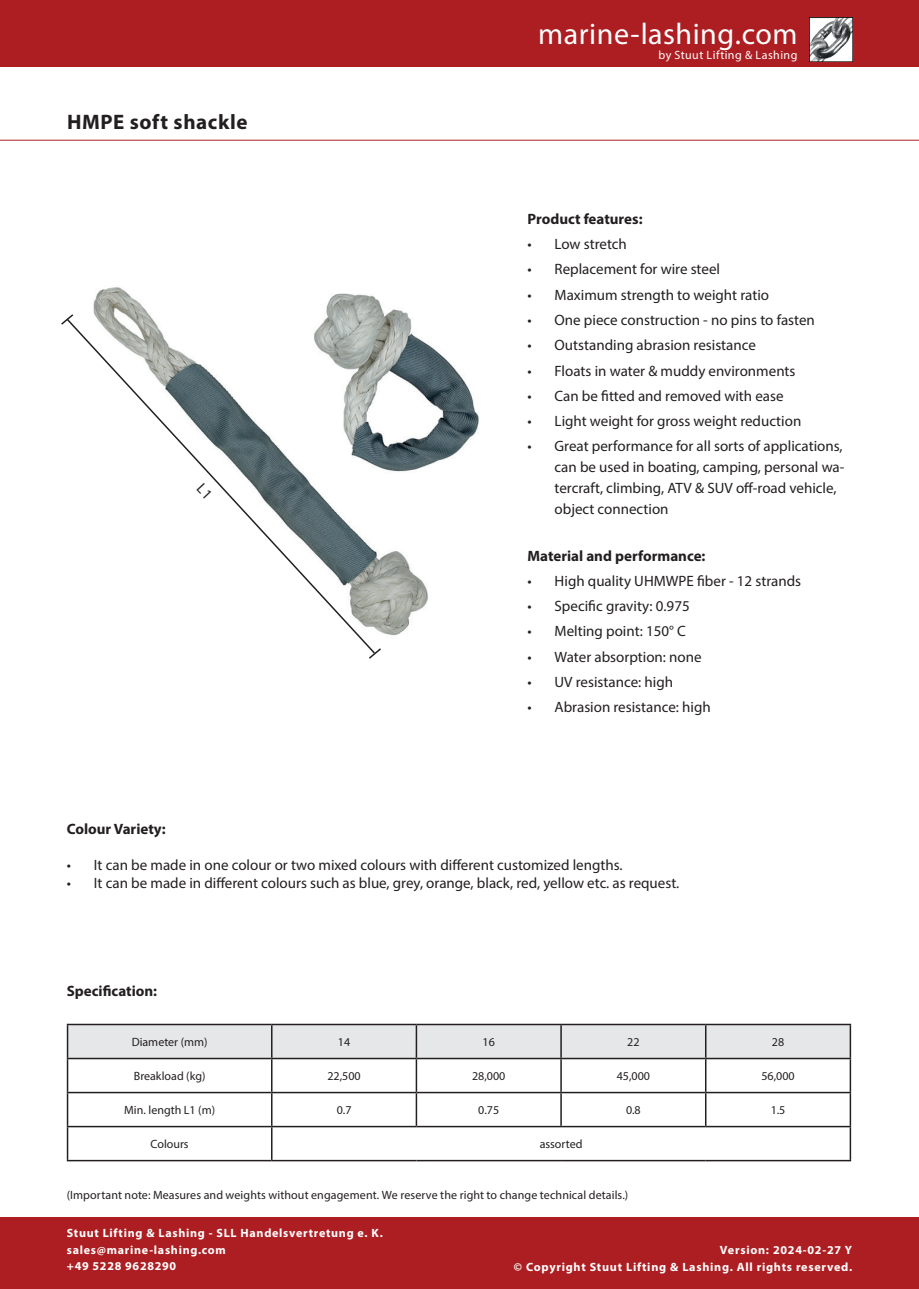
<style>
.page{position:relative;width:919px;height:1289px;background:#fff}
.page>*{position:absolute;margin:0;border:0;box-sizing:border-box;transform-origin:0 0}
.t1{font:30px "Myriad Pro";letter-spacing:.015em;color:#fff}
.t2{font:700 21px "Myriad Pro";letter-spacing:.03em;color:#231f20}
.t3{font:15px/21px "Myriad Pro";color:#231f20}
.t4{font:700 15px "Myriad Pro";color:#231f20}
.t5{font:12px "Myriad Pro";letter-spacing:.005em;color:#231f20}
.t6{font:700 12px/16.5px "Myriad Pro";letter-spacing:.06em;color:#fff}
.t7{font:12px "Myriad Pro";letter-spacing:.035em;color:#fff}
</style>
<div class="page">
<div style="left:0;top:0;width:918px;height:1288px;background:#ad1e22"></div>
<div style="left:0;top:67px;width:918px;height:1149px;background:#fff"></div>
<hr style="left:0;top:140px;width:918px;height:1px;background:#ad1e22">
<img style="left:809px;top:18px;width:43px;height:43px">
<div style="left:68px;top:1025px;width:781px;height:32px;background:#e6e7e9"></div>
<hr style="left:67px;top:1023px;width:205px;height:2px;background:#231f20">
<hr style="left:67px;top:1025px;width:1px;height:32px;background:#231f20">
<hr style="left:272px;top:1023px;width:144px;height:2px;background:#231f20">
<hr style="left:271px;top:1025px;width:1px;height:32px;background:#231f20">
<hr style="left:416px;top:1023px;width:145px;height:2px;background:#231f20">
<hr style="left:415px;top:1025px;width:2px;height:32px;background:#231f20">
<hr style="left:561px;top:1023px;width:144px;height:2px;background:#231f20">
<hr style="left:560px;top:1025px;width:1px;height:32px;background:#231f20">
<hr style="left:705px;top:1023px;width:146px;height:2px;background:#231f20">
<hr style="left:705px;top:1025px;width:1px;height:32px;background:#231f20">
<hr style="left:849px;top:1025px;width:2px;height:32px;background:#231f20">
<hr style="left:67px;top:1057px;width:205px;height:2px;background:#231f20">
<hr style="left:67px;top:1059px;width:1px;height:32px;background:#231f20">
<hr style="left:272px;top:1057px;width:144px;height:2px;background:#231f20">
<hr style="left:271px;top:1059px;width:1px;height:32px;background:#231f20">
<hr style="left:416px;top:1057px;width:145px;height:2px;background:#231f20">
<hr style="left:415px;top:1059px;width:2px;height:32px;background:#231f20">
<hr style="left:561px;top:1057px;width:144px;height:2px;background:#231f20">
<hr style="left:560px;top:1059px;width:1px;height:32px;background:#231f20">
<hr style="left:705px;top:1057px;width:146px;height:2px;background:#231f20">
<hr style="left:705px;top:1059px;width:1px;height:32px;background:#231f20">
<hr style="left:849px;top:1059px;width:2px;height:32px;background:#231f20">
<hr style="left:67px;top:1091px;width:205px;height:2px;background:#231f20">
<hr style="left:67px;top:1093px;width:1px;height:32px;background:#231f20">
<hr style="left:272px;top:1091px;width:144px;height:2px;background:#231f20">
<hr style="left:271px;top:1093px;width:1px;height:32px;background:#231f20">
<hr style="left:416px;top:1091px;width:145px;height:2px;background:#231f20">
<hr style="left:415px;top:1093px;width:2px;height:32px;background:#231f20">
<hr style="left:561px;top:1091px;width:144px;height:2px;background:#231f20">
<hr style="left:560px;top:1093px;width:1px;height:32px;background:#231f20">
<hr style="left:705px;top:1091px;width:146px;height:2px;background:#231f20">
<hr style="left:705px;top:1093px;width:1px;height:32px;background:#231f20">
<hr style="left:849px;top:1093px;width:2px;height:32px;background:#231f20">
<hr style="left:67px;top:1125px;width:205px;height:2px;background:#231f20">
<hr style="left:67px;top:1127px;width:1px;height:32px;background:#231f20">
<hr style="left:272px;top:1125px;width:144px;height:2px;background:#231f20">
<hr style="left:271px;top:1127px;width:1px;height:32px;background:#231f20">
<hr style="left:416px;top:1125px;width:145px;height:2px;background:#231f20">
<hr style="left:561px;top:1125px;width:144px;height:2px;background:#231f20">
<hr style="left:705px;top:1125px;width:146px;height:2px;background:#231f20">
<hr style="left:849px;top:1127px;width:2px;height:32px;background:#231f20">
<hr style="left:67px;top:1159px;width:205px;height:2px;background:#231f20">
<hr style="left:272px;top:1159px;width:144px;height:2px;background:#231f20">
<hr style="left:416px;top:1159px;width:145px;height:2px;background:#231f20">
<hr style="left:561px;top:1159px;width:144px;height:2px;background:#231f20">
<hr style="left:705px;top:1159px;width:146px;height:2px;background:#231f20">
<img style="left:93px;top:287px;width:386px;height:349px">
<svg style="left:72px;top:317px;width:304px;height:329px"></svg>
<svg style="left:61px;top:314px;width:14px;height:12px"></svg>
<svg style="left:367px;top:646px;width:14px;height:13px"></svg>
<svg style="left:197px;top:483px;width:14px;height:15px"></svg>
<p class="t2" style="left:67px;top:108px;width:182px">HMPE soft shackle</p>
<h1 class="t1" style="left:538px;top:15px;width:261px">marine-lashing.com</h1>
<p class="t7" style="left:658px;top:48px;width:140px">by Stuut Lifting &amp; Lashing</p>
<p class="t4" style="left:527px;top:209px;width:116px">Product features:</p>
<p class="t3" style="left:527px;top:233px;width:101px">• Low stretch</p>
<p class="t3" style="left:527px;top:259px;width:194px">• Replacement for wire steel</p>
<p class="t3" style="left:527px;top:284px;width:243px">• Maximum strength to weight ratio</p>
<p class="t3" style="left:527px;top:309px;width:289px">• One piece construction - no pins to fasten</p>
<p class="t3" style="left:527px;top:334px;width:230px">• Outstanding abrasion resistance</p>
<p class="t3" style="left:527px;top:360px;width:269px">• Floats in water &amp; muddy environments</p>
<p class="t3" style="left:527px;top:385px;width:257px">• Can be fitted and removed with ease</p>
<p class="t3" style="left:527px;top:410px;width:275px">• Light weight for gross weight reduction</p>
<p class="t3" style="left:554px;top:435px;width:291px;text-indent:-27px">• Great performance for all sorts of applications, can be used in boating, camping, personal wa&shy;tercraft, climbing, ATV &amp; SUV off-road vehicle, object connection</p>
<p class="t4" style="left:527px;top:546px;width:179px">Material and performance:</p>
<p class="t3" style="left:527px;top:570px;width:275px">• High quality UHMWPE fiber - 12 strands</p>
<p class="t3" style="left:527px;top:595px;width:164px">• Specific gravity: 0.975</p>
<p class="t3" style="left:527px;top:620px;width:160px">• Melting point: 150° C</p>
<p class="t3" style="left:527px;top:646px;width:175px">• Water absorption: none</p>
<p class="t3" style="left:527px;top:671px;width:147px">• UV resistance: high</p>
<p class="t3" style="left:527px;top:696px;width:185px">• Abrasion resistance: high</p>
<p class="t4" style="left:67px;top:819px;width:100px">Colour Variety:</p>
<p class="t3" style="left:67px;top:854px;width:557px">• It can be made in one colour or two mixed colours with different customized lengths.</p>
<p class="t3" style="left:67px;top:872px;width:614px">• It can be made in different colours such as blue, grey, orange, black, red, yellow etc. as request.</p>
<p class="t4" style="left:67px;top:981px;width:92px">Specification:</p>
<p class="t5" style="left:132px;top:1034px;width:77px">Diameter (mm)</p>
<p class="t5" style="left:338px;top:1034px;width:14px">14</p>
<p class="t5" style="left:482px;top:1034px;width:14px">16</p>
<p class="t5" style="left:627px;top:1034px;width:14px">22</p>
<p class="t5" style="left:771px;top:1034px;width:14px">28</p>
<p class="t5" style="left:134px;top:1068px;width:73px">Breakload (kg)</p>
<p class="t5" style="left:327px;top:1068px;width:35px">22,500</p>
<p class="t5" style="left:472px;top:1068px;width:35px">28,000</p>
<p class="t5" style="left:616px;top:1068px;width:35px">45,000</p>
<p class="t5" style="left:761px;top:1068px;width:35px">56,000</p>
<p class="t5" style="left:124px;top:1102px;width:92px">Min. length L1 (m)</p>
<p class="t5" style="left:336px;top:1102px;width:16px">0.7</p>
<p class="t5" style="left:478px;top:1102px;width:22px">0.75</p>
<p class="t5" style="left:626px;top:1102px;width:16px">0.8</p>
<p class="t5" style="left:770px;top:1102px;width:16px">1.5</p>
<p class="t5" style="left:150px;top:1136px;width:40px">Colours</p>
<p class="t5" style="left:539px;top:1136px;width:44px">assorted</p>
<p class="t5" style="left:67px;top:1187px;width:563px">(Important note: Measures and weights without engagement. We reserve the right to change technical details.)</p>
<p class="t6" style="left:67px;top:1224px;width:317px">Stuut Lifting &amp; Lashing - SLL Handelsvertretung e. K. sales@marine-lashing.com<br>+49 5228 9628290</p>
<p class="t6" style="left:720px;top:1241px;width:133px">Version: 2024-02-27 Y</p>
<p class="t6" style="left:514px;top:1257px;width:340px">© Copyright Stuut Lifting &amp; Lashing. All rights reserved.</p>
</div>
